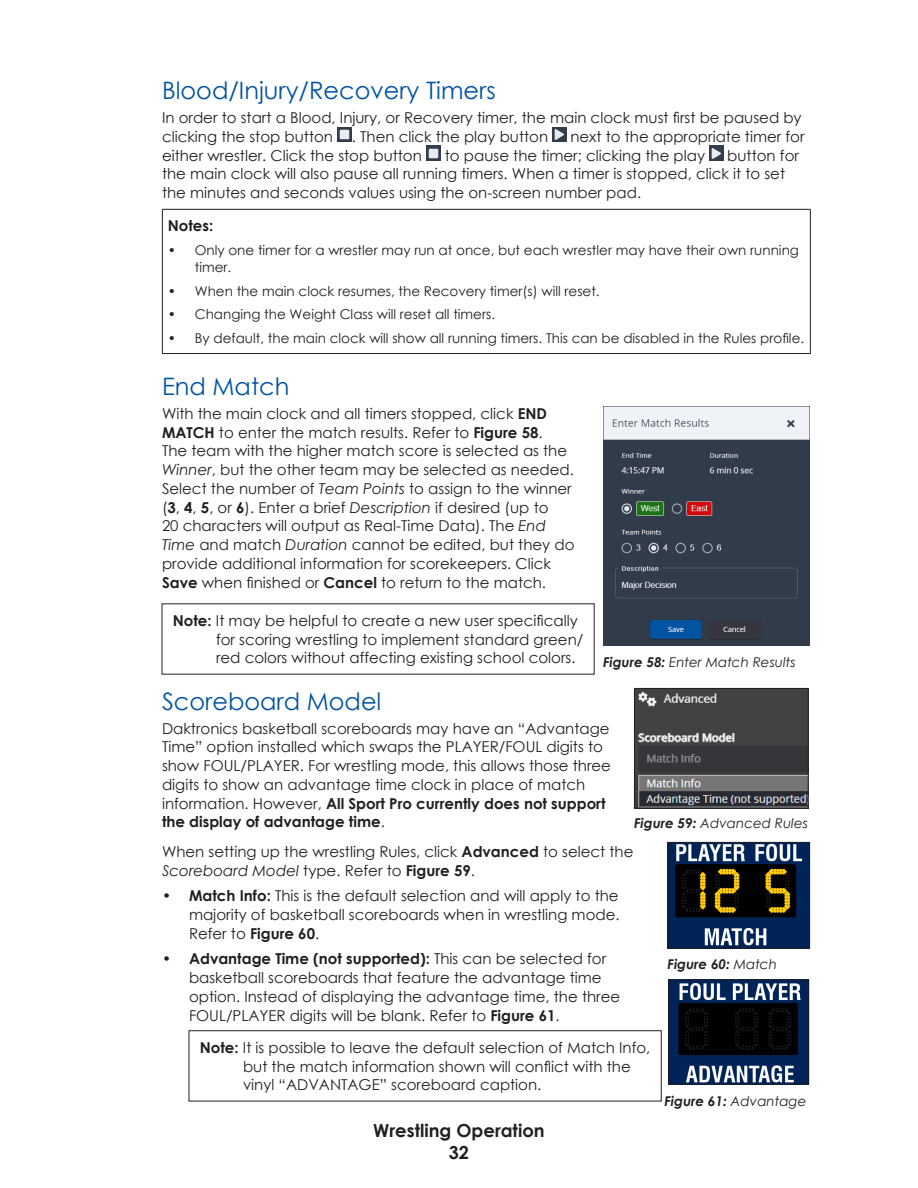
<style>
.page{position:relative;width:918px;height:1188px;background:#fff}
.page>*{position:absolute;margin:0;border:0;box-sizing:border-box;transform-origin:0 0}
.Heading_2{font:24px "Century Gothic";color:#0153a0}
.t1{font:700 18px/22.5px "Century Gothic";color:#231f20;text-align:center}
.Intro_Text{font:15px/18.8px "Century Gothic";color:#231f20}
.Note_-_Text_Width{font:15px/18.8px "Century Gothic";color:#231f20}
.Note_-_Text_Width__Indent{font:15px/18.8px "Century Gothic";color:#231f20}
.Body_Text{font:15px/18.8px "Century Gothic";color:#231f20}
.Table_Heading{font:700 15px "Century Gothic";color:#231f20}
.t2{font:13.5px/16.8px "Century Gothic";color:#231f20}
.t3{font:italic 13.5px "Century Gothic";color:#231f20}
.t4{font:italic 700 13.5px "Century Gothic";color:#231f20}
.s1{font-weight:700}
.s2{font-style:italic}
.s3{font-weight:400}
</style>
<div class="page">
<div style="left:189px;top:1030px;width:473px;height:71px;border:1px solid #231f20"></div>
<img style="left:337px;top:127px;width:15px;height:15px">
<img style="left:552px;top:127px;width:14px;height:15px">
<img style="left:426px;top:146px;width:15px;height:15px">
<img style="left:709px;top:146px;width:14px;height:15px">
<hr style="left:162px;top:209px;width:649px;height:1px;background:#231f20">
<hr style="left:162px;top:210px;width:1px;height:143px;background:#231f20">
<hr style="left:810px;top:210px;width:1px;height:143px;background:#231f20">
<hr style="left:162px;top:353px;width:649px;height:1px;background:#231f20">
<img style="left:603px;top:406px;width:207px;height:240px">
<img style="left:636px;top:690px;width:171px;height:117px">
<div style="left:634px;top:688px;width:175px;height:121px;border:1px solid #231f20"></div>
<img style="left:670px;top:844px;width:138px;height:102px">
<div style="left:668px;top:842px;width:142px;height:106px;border:1px solid #231f20"></div>
<img style="left:670px;top:981px;width:137px;height:102px">
<div style="left:668px;top:979px;width:141px;height:106px;border:1px solid #231f20"></div>
<p class="Heading_2" style="left:162px;top:74px;width:335px">Blood/Injury/Recovery Timers</p>
<p class="Intro_Text" style="left:162px;top:108px;width:641px">In order to start a Blood, Injury, or Recovery timer, the main clock must first be paused by clicking the stop button</p>
<p class="Intro_Text" style="left:352px;top:127px;width:198px">. Then click the play button</p>
<p class="Intro_Text" style="left:570px;top:127px;width:236px">next to the appropriate timer for</p>
<p class="Intro_Text" style="left:162px;top:146px;width:261px">either wrestler. Click the stop button</p>
<p class="Intro_Text" style="left:445px;top:146px;width:262px">to pause the timer; clicking the play</p>
<p class="Intro_Text" style="left:162px;top:146px;width:639px;text-indent:565px">button for the main clock will also pause all running timers. When a timer is stopped, click it to set the minutes and seconds values using the on-screen number pad.</p>
<p class="Table_Heading" style="left:168px;top:215px;width:47px">Notes:</p>
<p class="t2" style="left:195px;top:242px;width:606px;text-indent:-27px">• Only one timer for a wrestler may run at once, but each wrestler may have their own running timer.</p>
<p class="t2" style="left:168px;top:282px;width:433px">• When the main clock resumes, the Recovery timer(s) will reset.</p>
<p class="t2" style="left:168px;top:306px;width:329px">• Changing the Weight Class will reset all timers.</p>
<p class="t2" style="left:168px;top:329px;width:638px">• By default, the main clock will show all running timers. This can be disabled in the Rules profile.</p>
<p class="Heading_2" style="left:162px;top:369px;width:129px">End Match</p>
<p class="Intro_Text" style="left:162px;top:404px;width:414px">With the main clock and all timers stopped, click <span class="s1">END MATCH</span> to enter the match results. Refer to <span class="s1">Figure 58</span>.<br>The team with the higher match score is selected as the <span class="s2">Winner</span>, but the other team may be selected as needed.<br>Select the number of <span class="s2">Team Points</span> to assign to the winner (<span class="s1">3</span>, <span class="s1">4</span>, <span class="s1">5</span>, or <span class="s1">6</span>). Enter a brief <span class="s2">Description</span> if desired (up to<br>20 characters will output as Real-Time Data). The <span class="s2">End Time</span> and match <span class="s2">Duration</span> cannot be edited, but they do provide additional information for scorekeepers. Click <span class="s1">Save</span> when finished or <span class="s1">Cancel</span> to return to the match.</p>
<p class="Note_-_Text_Width" style="left:216px;top:611px;width:369px;text-indent:-43px"><span class="s1">Note:</span> It may be helpful to create a new user specifically for scoring wrestling to implement standard green/ red colors without affecting existing school colors.</p>
<p class="Heading_2" style="left:162px;top:684px;width:221px">Scoreboard Model</p>
<p class="Intro_Text" style="left:162px;top:719px;width:451px">Daktronics basketball scoreboards may have an “Advantage Time” option installed which swaps the PLAYER/FOUL digits to show FOUL/PLAYER. For wrestling mode, this allows those three digits to show an advantage time clock in place of match information. However, <span class="s1">All Sport Pro currently does not support the display of advantage time</span>.</p>
<p class="Body_Text" style="left:162px;top:842px;width:473px">When setting up the wrestling Rules, click <span class="s1">Advanced</span> to select the<br><span class="s2">Scoreboard Model</span> type. Refer to <span class="s1">Figure 59</span>.</p>
<p class="Intro_Text" style="left:189px;top:886px;width:432px;text-align:justify;text-indent:-27px">• <span class="s1">Match Info:</span> This is the default selection and will apply to the majority of basketball scoreboards when in wrestling mode.<br>Refer to <span class="s1">Figure 60</span>.</p>
<p class="Intro_Text" style="left:189px;top:949px;width:433px;text-indent:-27px">• <span class="s1">Advantage Time (not supported):</span> This can be selected for basketball scoreboards that feature the advantage time option. Instead of displaying the advantage time, the three FOUL/PLAYER digits will be blank. Refer to <span class="s1">Figure 61</span>.</p>
<p class="Note_-_Text_Width__Indent" style="left:243px;top:1038px;width:409px;text-indent:-43px"><span class="s1">Note:</span> It is possible to leave the default selection of Match Info, but the match information shown will conflict with the vinyl “ADVANTAGE” scoreboard caption.</p>
<p class="t3" style="left:603px;top:652px;width:194px"><span class="s1">Figure 58:</span> Enter Match Results</p>
<p class="t3" style="left:634px;top:814px;width:175px"><span class="s1">Figure 59:</span> Advanced Rules</p>
<p class="t4" style="left:668px;top:954px;width:111px">Figure 60: <span class="s3">Match</span></p>
<p class="t1" style="left:373px;top:1118px;width:173px">Wrestling Operation<br>32</p>
<p class="t4" style="left:664px;top:1090px;width:143px">Figure 61: <span class="s3">Advantage</span></p>
</div>
